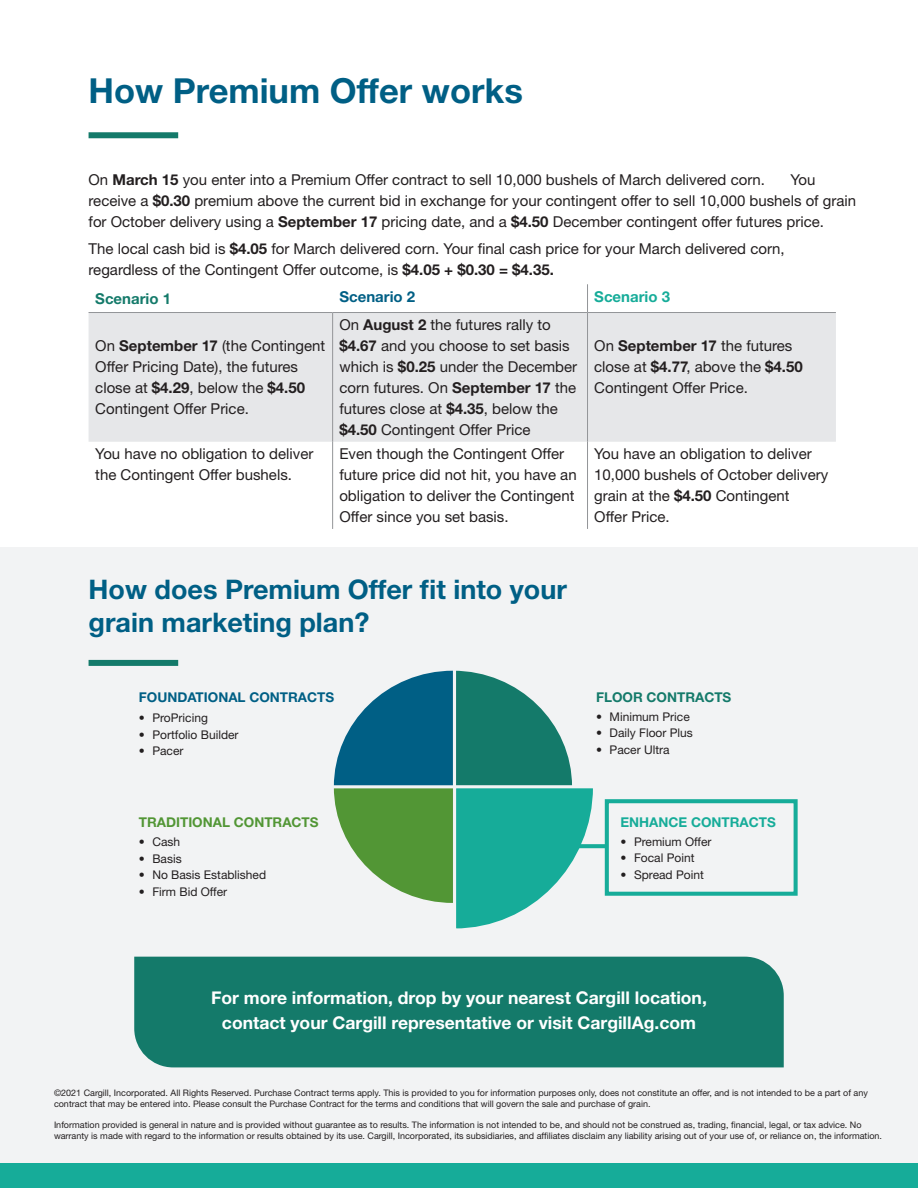
<style>
.page{position:relative;width:918px;height:1188px;background:#fff}
.page>*{position:absolute;margin:0;border:0;box-sizing:border-box;transform-origin:0 0}
.t1{font:700 34.5px "Helvetica Neue LT Std";color:#005f85}
.t2{font:700 27px/32.4px "Helvetica Neue LT Std";color:#005f85}
.Header_2{font:700 17.55px "Helvetica Neue LT Std";color:#fff}
.Body{font:15px/21px "Helvetica Neue LT Std";color:#231f20}
.Body-2{font:700 15px "Helvetica Neue LT Std";color:#147a6a}
.Body-3{font:700 15px "Helvetica Neue LT Std";color:#005f85}
.Body-4{font:700 15px "Helvetica Neue LT Std";color:#16ac99}
.Header_2-2{font:700 13.5px "Helvetica Neue LT Std";color:#005f85}
.Header_2-3{font:700 13.5px "Helvetica Neue LT Std";color:#529635}
.Header_2-4{font:700 13.5px "Helvetica Neue LT Std";color:#16ac99}
.Header_2-5{font:700 13.5px "Helvetica Neue LT Std";color:#147a6a}
.t3{font:12px "Helvetica Neue LT Std";color:#231f20}
.Body-5{font:9px/10.8px "Helvetica Neue LT Std";color:#231f20}
.s1{font-weight:700}
</style>
<div class="page">
<div style="left:0;top:1163px;width:918px;height:25px;background:#16ac99"></div>
<div style="left:0;top:548px;width:918px;height:615px;background:#f2f3f4"></div>
<div style="left:89px;top:660px;width:89px;height:6px;background:#147a6a"></div>
<div style="left:134px;top:957px;width:650px;height:110px;background:#147a6a"></div>
<div style="left:89px;top:313px;width:747px;height:129px;background:#e6e7e9"></div>
<svg style="left:587px;top:284px;width:1px;height:28px"></svg>
<hr style="left:89px;top:312px;width:244px;height:1px;background:#939598">
<hr style="left:333px;top:312px;width:255px;height:1px;background:#939598">
<hr style="left:588px;top:312px;width:248px;height:1px;background:#939598">
<hr style="left:587px;top:313px;width:1px;height:129px;background:#939598">
<hr style="left:587px;top:442px;width:1px;height:87px;background:#939598">
<hr style="left:332px;top:313px;width:1px;height:129px;background:#939598">
<hr style="left:332px;top:442px;width:1px;height:87px;background:#939598">
<div style="left:89px;top:132px;width:89px;height:6px;background:#147a6a"></div>
<svg style="left:334px;top:671px;width:464px;height:258px"></svg>
<hr style="left:480px;top:844px;width:128px;height:4px;background:#16ac99">
<p class="t1" style="left:89px;top:70px;width:436px">How Premium Offer works</p>
<p class="Body" style="left:89px;top:168px;width:678px">On <span class="s1">March 15</span> you enter into a Premium Offer contract to sell 10,000 bushels of March delivered corn.</p>
<p class="Body" style="left:89px;top:168px;width:769px;text-indent:702px">You receive a <span class="s1">$0.30</span> premium above the current bid in exchange for your contingent offer to sell 10,000 bushels of grain for October delivery using a <span class="s1">September 17</span> pricing date, and a <span class="s1">$4.50</span> December contingent offer futures price.</p>
<p class="Body" style="left:89px;top:238px;width:698px">The local cash bid is <span class="s1">$4.05</span> for March delivered corn. Your final cash price for your March delivered corn, regardless of the Contingent Offer outcome, is <span class="s1">$4.05 + $0.30 = $4.35.</span></p>
<p class="Body-2" style="left:95px;top:289px;width:77px">Scenario 1</p>
<p class="Body-3" style="left:339px;top:287px;width:77px">Scenario 2</p>
<p class="Body-4" style="left:594px;top:287px;width:77px">Scenario 3</p>
<p class="Body" style="left:95px;top:335px;width:231px">On <span class="s1">September 17</span> (the Contingent<br>Offer Pricing Date), the futures close at <span class="s1">$4.29</span>, below the <span class="s1">$4.50<br></span>Contingent Offer Price.</p>
<p class="Body" style="left:339px;top:314px;width:239px">On <span class="s1">August 2</span> the futures rally to <span class="s1">$4.67</span> and you choose to set basis which is <span class="s1">$0.25</span> under the December corn futures. On <span class="s1">September 17</span> the futures close at <span class="s1">$4.35</span>, below the <span class="s1">$4.50</span> Contingent Offer Price</p>
<p class="Body" style="left:594px;top:335px;width:210px">On <span class="s1">September 17</span> the futures close at <span class="s1">$4.77</span>, above the <span class="s1">$4.50<br></span>Contingent Offer Price.</p>
<p class="Body" style="left:95px;top:443px;width:220px">You have no obligation to deliver the Contingent Offer bushels.</p>
<p class="Body" style="left:339px;top:443px;width:239px">Even though the Contingent Offer future price did not hit, you have an obligation to deliver the Contingent Offer since you set basis.</p>
<p class="Body" style="left:594px;top:443px;width:235px">You have an obligation to deliver<br>10,000 bushels of October delivery grain at the <span class="s1">$4.50</span> Contingent</p>
<p class="Body" style="left:594px;top:506px;width:77px">Offer Price.</p>
<p class="t2" style="left:89px;top:573px;width:480px">How does Premium Offer fit into your grain marketing plan?</p>
<p class="Header_2-2" style="left:139px;top:689px;width:197px">FOUNDATIONAL CONTRACTS</p>
<p class="t3" style="left:139px;top:711px;width:71px">• ProPricing</p>
<p class="t3" style="left:139px;top:727px;width:101px">• Portfolio Builder</p>
<p class="t3" style="left:139px;top:744px;width:46px">• Pacer</p>
<p class="Header_2-3" style="left:139px;top:813px;width:181px">TRADITIONAL CONTRACTS</p>
<p class="t3" style="left:139px;top:835px;width:43px">• Cash</p>
<p class="t3" style="left:139px;top:851px;width:44px">• Basis</p>
<p class="t3" style="left:139px;top:868px;width:129px">• No Basis Established</p>
<p class="t3" style="left:139px;top:884px;width:90px">• Firm Bid Offer</p>
<p class="Header_2-5" style="left:596px;top:689px;width:137px">FLOOR CONTRACTS</p>
<p class="t3" style="left:596px;top:709px;width:95px">• Minimum Price</p>
<p class="t3" style="left:596px;top:726px;width:98px">• Daily Floor Plus</p>
<p class="t3" style="left:596px;top:742px;width:75px">• Pacer Ultra</p>
<p class="Header_2-4" style="left:621px;top:813px;width:157px">ENHANCE CONTRACTS</p>
<p class="t3" style="left:621px;top:834px;width:93px">• Premium Offer</p>
<p class="t3" style="left:621px;top:851px;width:75px">• Focal Point</p>
<p class="t3" style="left:621px;top:867px;width:85px">• Spread Point</p>
<p class="Header_2" style="left:211px;top:987px;width:497px">For more information, drop by your nearest Cargill location,</p>
<p class="Header_2" style="left:222px;top:1012px;width:476px">contact your Cargill representative or visit CargillAg.com</p>
<p class="Body-5" style="left:54px;top:1087px;width:815px">©2021 Cargill, Incorporated. All Rights Reserved. Purchase Contract terms apply. This is provided to you for information purposes only, does not constitute an offer, and is not intended to be a part of any contract that may be entered into. Please consult the Purchase Contract for the terms and conditions that will govern the sale and purchase of grain.</p>
<p class="Body-5" style="left:54px;top:1120px;width:830px">Information provided is general in nature and is provided without guarantee as to results. The information is not intended to be, and should not be construed as, trading, financial, legal, or tax advice. No warranty is made with regard to the information or results obtained by its use. Cargill, Incorporated, its subsidiaries, and affiliates disclaim any liability arising out of your use of, or reliance on, the information.</p>
</div>
